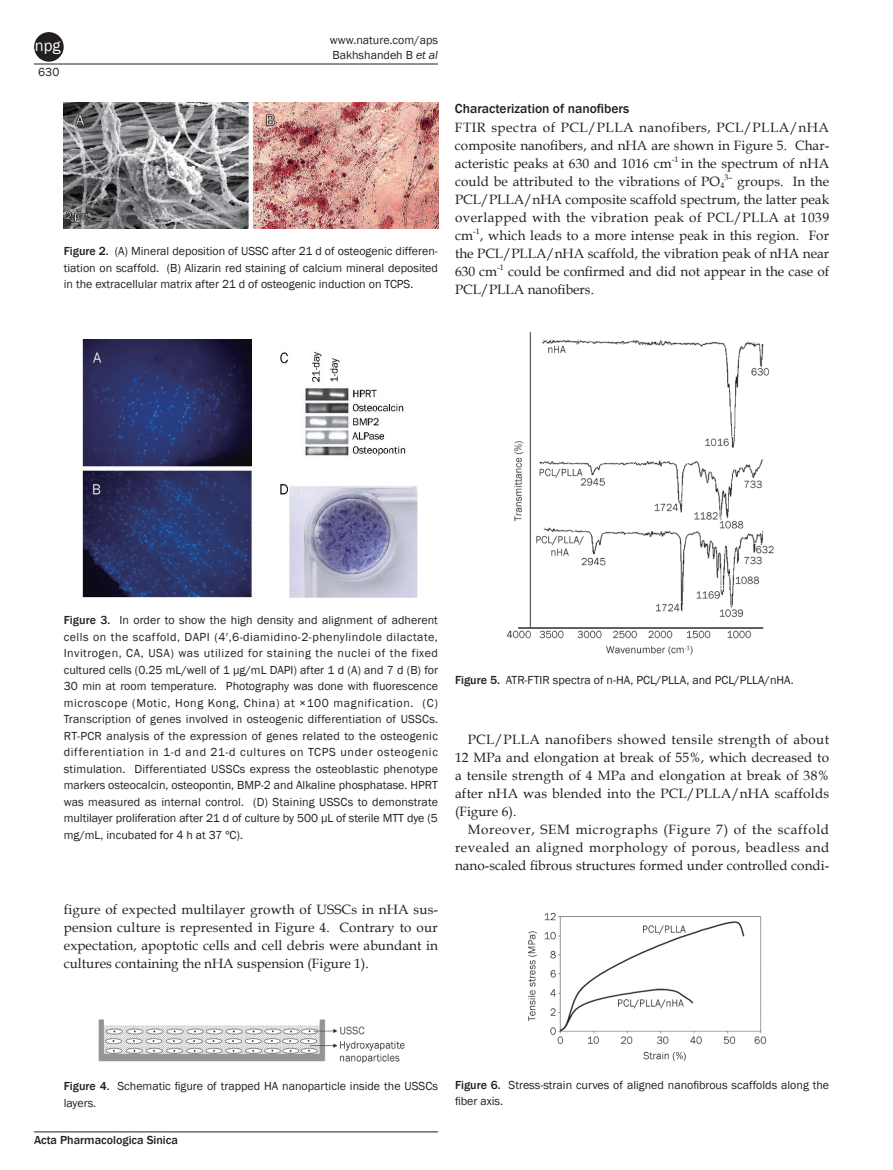
<style>
.page{position:relative;width:893px;height:1170px;background:#fff}
.page>*{position:absolute;margin:0;border:0;box-sizing:border-box;transform-origin:0 0}
.t1{font:16.5px "Franklin Gothic";color:#fff}
.t2{font:13.5px/18px "Book Antiqua";letter-spacing:.015em;color:#231f20;text-align:justify}
.t3{font:13.5px/18px "Book Antiqua 2";color:#231f20}
.t4{font:13.5px/18px "Book Antiqua";letter-spacing:.04em;color:#231f20;text-align:right}
.t5{font:13.5px "Franklin Gothic Medium 2";color:#231f20}
.t6{font:12px/16.5px "Franklin Gothic Book 2";color:#231f20}
.t7{font:12px "Franklin Gothic";letter-spacing:.01em;color:#231f20}
.t8{font:500 12px "Franklin Gothic";color:#231f20}
.s1{font-family:"Franklin Gothic";font-style:italic}
.s2{font-family:"Franklin Gothic";font-weight:500}
.s3{font-family:"Book Antiqua"}
</style>
<div class="page">
<hr style="left:34px;top:64px;width:404px;height:1px;background:#231f20">
<hr style="left:34px;top:1131px;width:404px;height:1px;background:#231f20">
<div style="left:34px;top:32px;width:30px;height:30px;background:#231f20;border-radius:50%"></div>
<img style="left:64px;top:102px;width:374px;height:126px">
<img style="left:98px;top:1019px;width:307px;height:44px">
<img style="left:507px;top:332px;width:267px;height:323px">
<img style="left:83px;top:339px;width:335px;height:258px">
<img style="left:528px;top:912px;width:239px;height:149px">
<h1 class="t1" style="left:35px;top:35px;width:27px">npg</h1>
<p class="t7" style="left:38px;top:64px;width:23px">630</p>
<p class="t7" style="left:330px;top:32px;width:110px">www.nature.com/aps</p>
<p class="t6" style="left:333px;top:47px;width:107px">Bakhshandeh B <span class="s1">et al</span></p>
<p class="t6" style="left:64px;top:243px;width:376px;text-align:justify"><span class="s2">Figure 2.</span> (A) Mineral deposition of USSC after 21 d of osteogenic differen&shy;tiation on scaffold. (B) Alizarin red staining of calcium mineral deposited in the extracellular matrix after 21 d of osteogenic induction on TCPS.</p>
<p class="t5" style="left:455px;top:100px;width:176px">Characterization of nanofibers</p>
<p class="t4" style="left:455px;top:118px;width:376px">FTIR spectra of PCL/PLLA nanofibers, PCL/PLLA/nHA</p>
<p class="t3" style="left:455px;top:136px;width:376px">composite nanofibers, and nHA are shown in Figure 5. Char<span class="s3">-</span></p>
<p class="t2" style="left:455px;top:154px;width:376px">acteristic peaks at 630 and 1016 cm<sup>-1</sup> in the spectrum of nHA could be attributed to the vibrations of PO<sub>4</sub><sup>3–</sup> groups. In the PCL/PLLA/nHA composite scaffold spectrum, the latter peak overlapped with the vibration peak of PCL/PLLA at 1039 cm<sup>-1</sup>, which leads to a more intense peak in this region. For the PCL/PLLA/nHA scaffold, the vibration peak of nHA near</p>
<p class="t3" style="left:455px;top:262px;width:376px"><span class="s3">630 cm</span><sup>-1</sup> could be confirmed and did not appear in the case of<br>PCL/PLLA nanofibers.</p>
<p class="t6" style="left:64px;top:612px;width:376px;text-align:justify"><span class="s2">Figure 3.</span> In order to show the high density and alignment of adherent cells on the scaffold, DAPI (4′,6-diamidino-2-phenylindole dilactate, Invitrogen, CA, USA) was utilized for staining the nuclei of the fixed cultured cells (0.25 mL/well of 1 μg/mL DAPI) after 1 d (A) and 7 d (B) for 30 min at room temperature. Photography was done with fluorescence microscope (Motic, Hong Kong, China) at ×100 magnification. (C)<br>Transcription of genes involved in osteogenic differentiation of USSCs.<br>RT-PCR analysis of the expression of genes related to the osteogenic differentiation in 1-d and 21-d cultures on TCPS under osteogenic stimulation. Differentiated USSCs express the osteoblastic phenotype markers osteocalcin, osteopontin, BMP-2 and Alkaline phosphatase. HPRT</p>
<p class="t7" style="left:64px;top:794px;width:376px">was measured as internal control. (D) Staining USSCs to demonstrate</p>
<p class="t6" style="left:64px;top:810px;width:376px">multilayer proliferation after 21 d of culture by 500 μL of sterile MTT dye (5 mg/mL, incubated for 4 h at 37 ºC).</p>
<p class="t3" style="left:64px;top:900px;width:376px">figure of expected multilayer growth of USSCs in nHA sus<span class="s3">-</span></p>
<p class="t2" style="left:64px;top:918px;width:375px">pension culture is represented in Figure 4. Contrary to our</p>
<p class="t3" style="left:64px;top:936px;width:376px">expectation, apoptotic cells and cell debris were abundant in</p>
<p class="t2" style="left:64px;top:954px;width:307px">cultures containing the nHA suspension (Figure 1).</p>
<p class="t6" style="left:455px;top:671px;width:340px"><span class="s2">Figure 5.</span> ATR-FTIR spectra of n-HA, PCL/PLLA, and PCL/PLLA/nHA.</p>
<p class="t2" style="left:455px;top:730px;width:376px;text-indent:13px">PCL/PLLA nanofibers showed tensile strength of about 12 MPa and elongation at break of 55%, which decreased to a tensile strength of 4 MPa and elongation at break of 38% after nHA was blended into the PCL/PLLA/nHA scaffolds (Figure 6).</p>
<p class="t4" style="left:455px;top:820px;width:376px">Moreover, SEM micrographs (Figure 7) of the scaffold revealed an aligned morphology of porous, beadless and</p>
<p class="t3" style="left:455px;top:856px;width:376px">nano-scaled fibrous structures formed under controlled condi<span class="s3">-</span></p>
<p class="t6" style="left:64px;top:1078px;width:376px"><span class="s2">Figure 4.</span> Schematic figure of trapped HA nanoparticle inside the USSCs layers.</p>
<p class="t8" style="left:34px;top:1132px;width:145px">Acta Pharmacologica Sinica</p>
<p class="t6" style="left:455px;top:1076px;width:376px"><span class="s2">Figure 6.</span> Stress-strain curves of aligned nanofibrous scaffolds along the fiber axis.</p>
</div>
